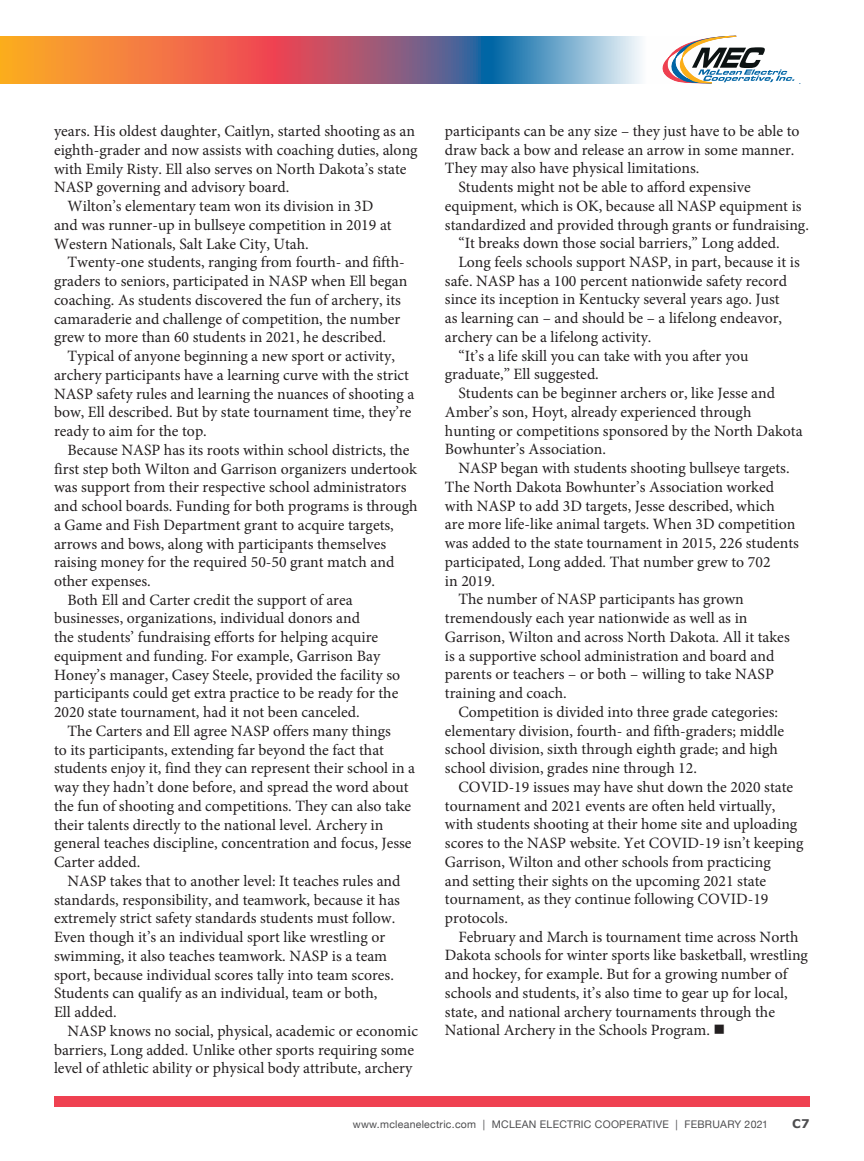
<style>
.page{position:relative;width:864px;height:1161px;background:#fff}
.page>*{position:absolute;margin:0;border:0;box-sizing:border-box;transform-origin:0 0}
.t1{font:15.75px "Minion Pro";color:#231f20}
.t2{font:700 12px "Verdana";color:#4d4d4f}
.t3{font:10.5px "Helvetica Neue";letter-spacing:.025em;color:#4d4d4f}
</style>
<div class="page">
<div style="left:54px;top:1097px;width:756px;height:10px;background:#ef4151"></div>
<svg style="left:708px;top:36px;width:93px;height:48px"></svg>
<svg style="left:0;top:36px;width:708px;height:48px;background:#b9837c"></svg>
<p class="t1" style="left:54px;top:121px;width:363px">years. His oldest daughter, Caitlyn, started shooting as an</p>
<p class="t1" style="left:54px;top:139px;width:365px">eighth-grader and now assists with coaching duties, along</p>
<p class="t1" style="left:54px;top:158px;width:354px">with Emily Risty. Ell also serves on North Dakota’s state</p>
<p class="t1" style="left:54px;top:177px;width:237px">NASP governing and advisory board.</p>
<p class="t1" style="left:67px;top:196px;width:307px">Wilton’s elementary team won its division in 3D</p>
<p class="t1" style="left:54px;top:214px;width:339px">and was runner-up in bullseye competition in 2019 at</p>
<p class="t1" style="left:54px;top:233px;width:256px">Western Nationals, Salt Lake City, Utah.</p>
<p class="t1" style="left:67px;top:252px;width:339px">Twenty-one students, ranging from fourth- and fifth-</p>
<p class="t1" style="left:54px;top:271px;width:355px">graders to seniors, participated in NASP when Ell began</p>
<p class="t1" style="left:54px;top:289px;width:348px">coaching. As students discovered the fun of archery, its</p>
<p class="t1" style="left:54px;top:308px;width:348px">camaraderie and challenge of competition, the number</p>
<p class="t1" style="left:54px;top:327px;width:334px">grew to more than 60 students in 2021, he described.</p>
<p class="t1" style="left:67px;top:346px;width:329px">Typical of anyone beginning a new sport or activity,</p>
<p class="t1" style="left:54px;top:364px;width:357px">archery participants have a learning curve with the strict</p>
<p class="t1" style="left:54px;top:383px;width:362px">NASP safety rules and learning the nuances of shooting a</p>
<p class="t1" style="left:54px;top:402px;width:359px">bow, Ell described. But by state tournament time, they’re</p>
<p class="t1" style="left:54px;top:420px;width:154px">ready to aim for the top.</p>
<p class="t1" style="left:67px;top:439px;width:344px">Because NASP has its roots within school districts, the</p>
<p class="t1" style="left:54px;top:458px;width:364px">first step both Wilton and Garrison organizers undertook</p>
<p class="t1" style="left:54px;top:477px;width:354px">was support from their respective school administrators</p>
<p class="t1" style="left:54px;top:495px;width:365px">and school boards. Funding for both programs is through</p>
<p class="t1" style="left:54px;top:514px;width:341px">a Game and Fish Department grant to acquire targets,</p>
<p class="t1" style="left:54px;top:533px;width:334px">arrows and bows, along with participants themselves</p>
<p class="t1" style="left:54px;top:552px;width:342px">raising money for the required 50-50 grant match and</p>
<p class="t1" style="left:54px;top:570px;width:98px">other expenses.</p>
<p class="t1" style="left:67px;top:589px;width:287px">Both Ell and Carter credit the support of area</p>
<p class="t1" style="left:54px;top:608px;width:308px">businesses, organizations, individual donors and</p>
<p class="t1" style="left:54px;top:627px;width:326px">the students’ fundraising efforts for helping acquire</p>
<p class="t1" style="left:54px;top:645px;width:328px">equipment and funding. For example, Garrison Bay</p>
<p class="t1" style="left:54px;top:664px;width:348px">Honey’s manager, Casey Steele, provided the facility so</p>
<p class="t1" style="left:54px;top:683px;width:346px">participants could get extra practice to be ready for the</p>
<p class="t1" style="left:54px;top:702px;width:307px">2020 state tournament, had it not been canceled.</p>
<p class="t1" style="left:67px;top:720px;width:325px">The Carters and Ell agree NASP offers many things</p>
<p class="t1" style="left:54px;top:739px;width:332px">to its participants, extending far beyond the fact that</p>
<p class="t1" style="left:54px;top:758px;width:363px">students enjoy it, find they can represent their school in a</p>
<p class="t1" style="left:54px;top:777px;width:356px">way they hadn’t done before, and spread the word about</p>
<p class="t1" style="left:54px;top:795px;width:359px">the fun of shooting and competitions. They can also take</p>
<p class="t1" style="left:54px;top:814px;width:331px">their talents directly to the national level. Archery in</p>
<p class="t1" style="left:54px;top:833px;width:359px">general teaches discipline, concentration and focus, Jesse</p>
<p class="t1" style="left:54px;top:852px;width:88px">Carter added.</p>
<p class="t1" style="left:67px;top:870px;width:335px">NASP takes that to another level: It teaches rules and</p>
<p class="t1" style="left:54px;top:889px;width:348px">standards, responsibility, and teamwork, because it has</p>
<p class="t1" style="left:54px;top:908px;width:343px">extremely strict safety standards students must follow.</p>
<p class="t1" style="left:54px;top:927px;width:333px">Even though it’s an individual sport like wrestling or</p>
<p class="t1" style="left:54px;top:945px;width:335px">swimming, it also teaches teamwork. NASP is a team</p>
<p class="t1" style="left:54px;top:964px;width:341px">sport, because individual scores tally into team scores.</p>
<p class="t1" style="left:54px;top:983px;width:325px">Students can qualify as an individual, team or both,</p>
<p class="t1" style="left:54px;top:1002px;width:64px">Ell added.</p>
<p class="t1" style="left:67px;top:1020px;width:352px">NASP knows no social, physical, academic or economic</p>
<p class="t1" style="left:54px;top:1039px;width:362px">barriers, Long added. Unlike other sports requiring some</p>
<p class="t1" style="left:54px;top:1058px;width:360px">level of athletic ability or physical body attribute, archery</p>
<p class="t1" style="left:445px;top:120px;width:356px">participants can be any size – they just have to be able to</p>
<p class="t1" style="left:445px;top:139px;width:351px">draw back a bow and release an arrow in some manner.</p>
<p class="t1" style="left:445px;top:158px;width:256px">They may also have physical limitations.</p>
<p class="t1" style="left:458px;top:176px;width:294px">Students might not be able to afford expensive</p>
<p class="t1" style="left:445px;top:195px;width:358px">equipment, which is OK, because all NASP equipment is</p>
<p class="t1" style="left:445px;top:214px;width:365px">standardized and provided through grants or fundraising.</p>
<p class="t1" style="left:458px;top:233px;width:323px">“It breaks down those social barriers,” Long added.</p>
<p class="t1" style="left:458px;top:251px;width:343px">Long feels schools support NASP, in part, because it is</p>
<p class="t1" style="left:445px;top:270px;width:344px">safe. NASP has a 100 percent nationwide safety record</p>
<p class="t1" style="left:445px;top:289px;width:336px">since its inception in Kentucky several years ago. Just</p>
<p class="t1" style="left:445px;top:308px;width:339px">as learning can – and should be – a lifelong endeavor,</p>
<p class="t1" style="left:445px;top:326px;width:208px">archery can be a lifelong activity.</p>
<p class="t1" style="left:458px;top:345px;width:292px">“It’s a life skill you can take with you after you</p>
<p class="t1" style="left:445px;top:364px;width:155px">graduate,” Ell suggested.</p>
<p class="t1" style="left:458px;top:383px;width:318px">Students can be beginner archers or, like Jesse and</p>
<p class="t1" style="left:445px;top:401px;width:308px">Amber’s son, Hoyt, already experienced through</p>
<p class="t1" style="left:445px;top:420px;width:359px">hunting or competitions sponsored by the North Dakota</p>
<p class="t1" style="left:445px;top:439px;width:163px">Bowhunter’s Association.</p>
<p class="t1" style="left:458px;top:458px;width:333px">NASP began with students shooting bullseye targets.</p>
<p class="t1" style="left:445px;top:476px;width:331px">The North Dakota Bowhunter’s Association worked</p>
<p class="t1" style="left:445px;top:495px;width:331px">with NASP to add 3D targets, Jesse described, which</p>
<p class="t1" style="left:445px;top:514px;width:352px">are more life-like animal targets. When 3D competition</p>
<p class="t1" style="left:445px;top:533px;width:356px">was added to the state tournament in 2015, 226 students</p>
<p class="t1" style="left:445px;top:551px;width:327px">participated, Long added. That number grew to 702</p>
<p class="t1" style="left:445px;top:570px;width:52px">in 2019.</p>
<p class="t1" style="left:458px;top:589px;width:287px">The number of NASP participants has grown</p>
<p class="t1" style="left:445px;top:608px;width:304px">tremendously each year nationwide as well as in</p>
<p class="t1" style="left:445px;top:626px;width:346px">Garrison, Wilton and across North Dakota. All it takes</p>
<p class="t1" style="left:445px;top:645px;width:331px">is a supportive school administration and board and</p>
<p class="t1" style="left:445px;top:664px;width:331px">parents or teachers – or both – willing to take NASP</p>
<p class="t1" style="left:445px;top:683px;width:123px">training and coach.</p>
<p class="t1" style="left:458px;top:701px;width:321px">Competition is divided into three grade categories:</p>
<p class="t1" style="left:445px;top:720px;width:341px">elementary division, fourth- and fifth-graders; middle</p>
<p class="t1" style="left:445px;top:739px;width:335px">school division, sixth through eighth grade; and high</p>
<p class="t1" style="left:445px;top:757px;width:254px">school division, grades nine through 12.</p>
<p class="t1" style="left:458px;top:776px;width:336px">COVID-19 issues may have shut down the 2020 state</p>
<p class="t1" style="left:445px;top:795px;width:332px">tournament and 2021 events are often held virtually,</p>
<p class="t1" style="left:445px;top:814px;width:354px">with students shooting at their home site and uploading</p>
<p class="t1" style="left:445px;top:832px;width:360px">scores to the NASP website. Yet COVID-19 isn’t keeping</p>
<p class="t1" style="left:445px;top:851px;width:327px">Garrison, Wilton and other schools from practicing</p>
<p class="t1" style="left:445px;top:870px;width:323px">and setting their sights on the upcoming 2021 state</p>
<p class="t1" style="left:445px;top:889px;width:325px">tournament, as they continue following COVID-19</p>
<p class="t1" style="left:445px;top:907px;width:65px">protocols.</p>
<p class="t1" style="left:458px;top:926px;width:341px">February and March is tournament time across North</p>
<p class="t1" style="left:445px;top:945px;width:365px">Dakota schools for winter sports like basketball, wrestling</p>
<p class="t1" style="left:445px;top:964px;width:344px">and hockey, for example. But for a growing number of</p>
<p class="t1" style="left:445px;top:982px;width:344px">schools and students, it’s also time to gear up for local,</p>
<p class="t1" style="left:445px;top:1001px;width:332px">state, and national archery tournaments through the</p>
<p class="t1" style="left:445px;top:1020px;width:282px">National Archery in the Schools Program. ■</p>
<p class="t3" style="left:353px;top:1116px;width:417px">www.mcleanelectric.com | MCLEAN ELECTRIC COOPERATIVE | FEBRUARY 2021</p>
<p class="t2" style="left:792px;top:1115px;width:19px">C7</p>
</div>
